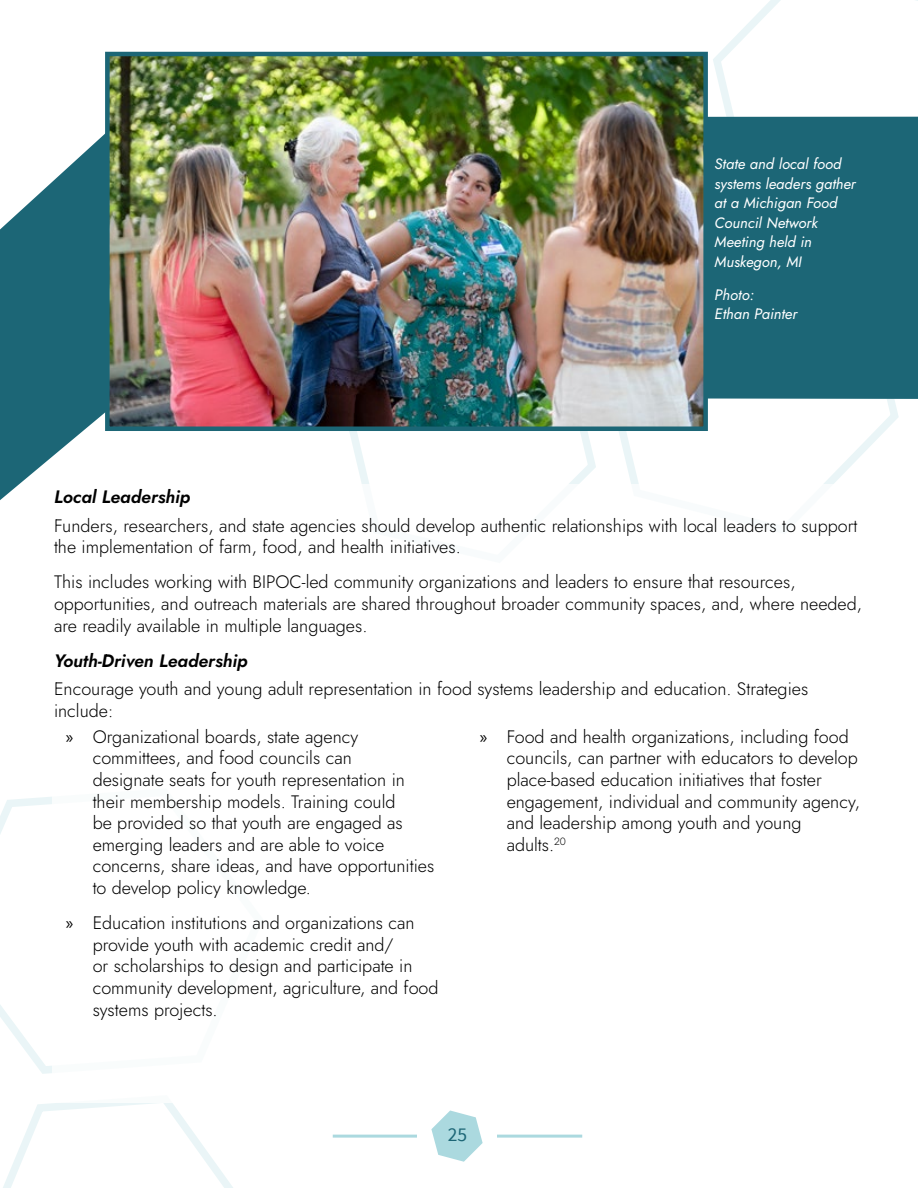
<style>
.page{position:relative;width:918px;height:1188px;background:#fff}
.page>*{position:absolute;margin:0;border:0;box-sizing:border-box;transform-origin:0 0}
.t1{font:19.5px "Source Sans Pro";color:#1c6676}
.Bullets{font:300 18px/21.6px "Jost";color:#000}
.Body{font:300 18px/21.6px "Jost";color:#000}
.Mini_Header{font:italic 600 18px "Jost";color:#000}
.t2{font:italic 15px/19.5px "Jost";color:#fff}
.s1{font-family:"Myriad Pro";font-weight:400}
</style>
<div class="page">
<hr style="left:333px;top:1135px;width:249px;height:3px;background:#abd9df">
<div style="left:418px;top:1132px;width:79px;height:7px;background:#fff"></div>
<svg style="left:431px;top:1111px;width:52px;height:51px"></svg>
<svg style="left:709px;top:0;width:209px;height:117px"></svg>
<svg style="left:0;top:117px;width:918px;height:383px;fill:#1c6676"></svg>
<img style="left:110px;top:57px;width:593px;height:369px">
<div style="left:105px;top:52px;width:603px;height:379px;border:4px solid #1c6676"></div>
<svg style="left:0;top:797px;width:52px;height:277px"></svg>
<svg style="left:3px;top:1103px;width:230px;height:85px"></svg>
<div style="left:54px;top:484px;width:810px;height:240px;background:#fff"></div>
<p class="t2" style="left:715px;top:155px;width:143px">State and local food systems leaders gather at a Michigan Food<br>Council Network<br>Meeting held in<br>Muskegon, MI</p>
<p class="t2" style="left:715px;top:285px;width:84px">Photo:<br>Ethan Painter</p>
<h4 class="Mini_Header" style="left:54px;top:485px;width:138px">Local Leadership</h4>
<p class="Body" style="left:54px;top:515px;width:805px">Funders, researchers, and state agencies should develop authentic relationships with local leaders to support the implementation of farm, food, and health initiatives.</p>
<p class="Body" style="left:54px;top:571px;width:810px">This includes working with BIPOC-led community organizations and leaders to ensure that resources, opportunities, and outreach materials are shared throughout broader community spaces, and, where needed, are readily available in multiple languages.</p>
<h4 class="Mini_Header" style="left:54px;top:648px;width:195px">Youth-Driven Leadership</h4>
<p class="Body" style="left:54px;top:678px;width:756px">Encourage youth and young adult representation in food systems leadership and education. Strategies include:</p>
<p class="Bullets" style="left:93px;top:726px;width:343px;text-indent:-27px"><span class="s1">»</span> Organizational boards, state agency committees, and food councils can<br>designate seats for youth representation in their membership models. Training could<br>be provided so that youth are engaged as emerging leaders and are able to voice concerns, share ideas, and have opportunities to develop policy knowledge.</p>
<p class="Bullets" style="left:93px;top:912px;width:347px;text-indent:-27px"><span class="s1">»</span> Education institutions and organizations can provide youth with academic credit and/<br>or scholarships to design and participate in community development, agriculture, and food systems projects.</p>
<p class="Bullets" style="left:507px;top:726px;width:355px;text-indent:-27px"><span class="s1">»</span> Food and health organizations, including food councils, can partner with educators to develop place-based education initiatives that foster engagement, individual and community agency, and leadership among youth and young adults.<sup>20</sup></p>
<p class="t1" style="left:448px;top:1122px;width:21px">25</p>
</div>
